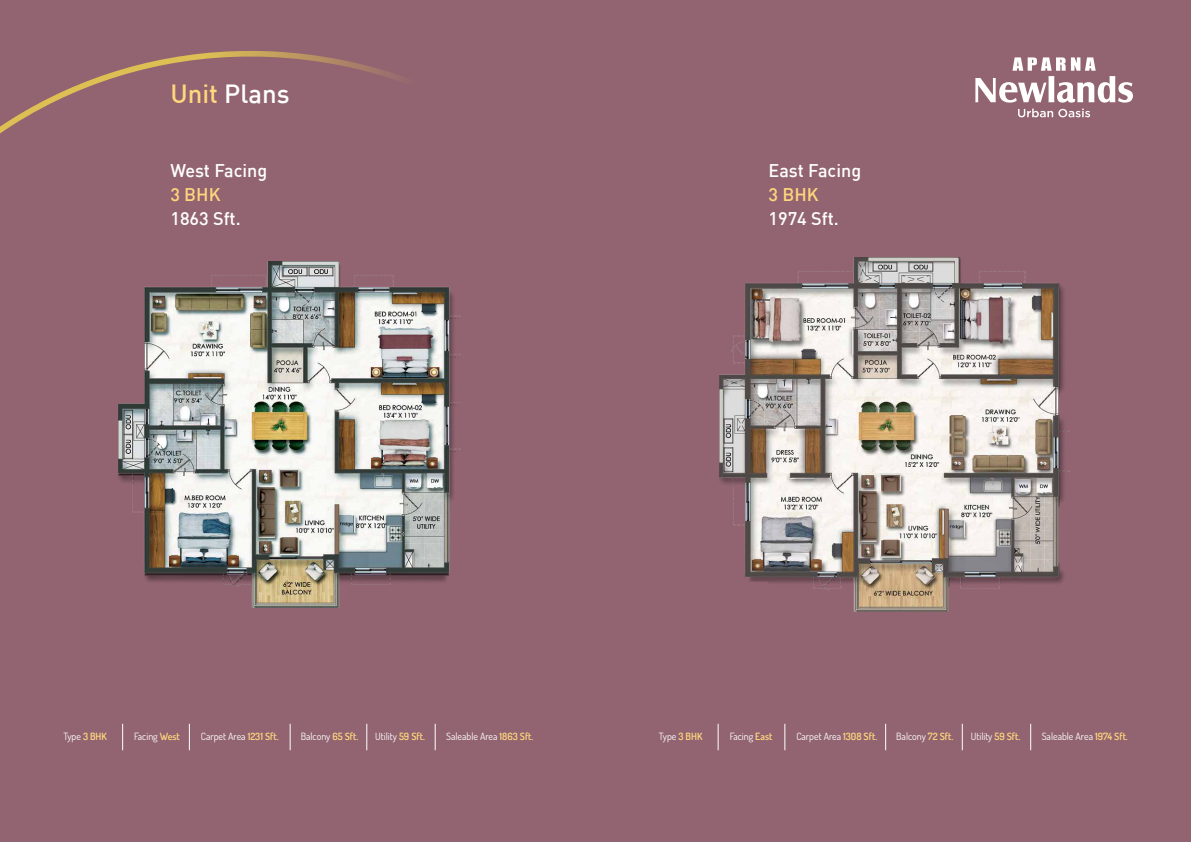
<style>
.page{position:relative;width:1191px;height:842px;background:#926471}
.page>*{position:absolute;margin:0;border:0;box-sizing:border-box;transform-origin:0 0}
.t1{font:500 25.7px "DIN";color:#fff}
.t2{font:500 18px "DIN";color:#fff}
.t3{font:500 18px "DIN";color:#ffd77d}
.t4{font:10px "Dosis";color:#fff}
.s1{color:#ffd77d}
.s2{font-weight:600;color:#ffd77d}
</style>
<div class="page">
<svg style="left:0;top:51px;width:393px;height:82px"></svg>
<svg style="left:975px;top:57px;width:158px;height:46px"></svg>
<svg style="left:1018px;top:109px;width:72px;height:8px"></svg>
<svg style="left:122px;top:724px;width:1px;height:26px"></svg>
<svg style="left:189px;top:724px;width:1px;height:26px"></svg>
<svg style="left:290px;top:724px;width:1px;height:26px"></svg>
<svg style="left:366px;top:724px;width:1px;height:26px"></svg>
<svg style="left:435px;top:724px;width:1px;height:26px"></svg>
<svg style="left:718px;top:724px;width:1px;height:26px"></svg>
<svg style="left:784px;top:724px;width:1px;height:26px"></svg>
<svg style="left:885px;top:724px;width:1px;height:26px"></svg>
<svg style="left:962px;top:724px;width:1px;height:26px"></svg>
<svg style="left:1030px;top:724px;width:1px;height:26px"></svg>
<img style="left:119px;top:261px;width:341px;height:347px">
<img style="left:719px;top:257px;width:350px;height:355px">
<h1 class="t1" style="left:170px;top:77px;width:121px"><span class="s1">Unit</span> Plans</h1>
<h2 class="t2" style="left:170px;top:159px;width:98px">West Facing</h2>
<h2 class="t3" style="left:170px;top:183px;width:52px">3 BHK</h2>
<h2 class="t2" style="left:170px;top:207px;width:72px">1863 Sft.</h2>
<h2 class="t2" style="left:768px;top:159px;width:94px">East Facing</h2>
<h2 class="t3" style="left:768px;top:183px;width:52px">3 BHK</h2>
<h2 class="t2" style="left:768px;top:207px;width:72px">1974 Sft.</h2>
<p class="t4" style="left:63px;top:730px;width:45px">Type <span class="s2">3 BHK</span></p>
<p class="t4" style="left:134px;top:730px;width:47px">Facing <span class="s2">West</span></p>
<p class="t4" style="left:201px;top:730px;width:79px">Carpet Area <span class="s2">1231 Sft.</span></p>
<p class="t4" style="left:301px;top:730px;width:59px">Balcony <span class="s2">65 Sft.</span></p>
<p class="t4" style="left:375px;top:730px;width:51px">Utility <span class="s2">59 Sft.</span></p>
<p class="t4" style="left:446px;top:730px;width:89px">Saleable Area <span class="s2">1863 Sft.</span></p>
<p class="t4" style="left:659px;top:730px;width:45px">Type <span class="s2">3 BHK</span></p>
<p class="t4" style="left:729px;top:730px;width:44px">Facing <span class="s2">East</span></p>
<p class="t4" style="left:796px;top:730px;width:82px">Carpet Area <span class="s2">1308 Sft.</span></p>
<p class="t4" style="left:896px;top:730px;width:58px">Balcony <span class="s2">72 Sft.</span></p>
<p class="t4" style="left:970px;top:730px;width:51px">Utility <span class="s2">59 Sft.</span></p>
<p class="t4" style="left:1041px;top:730px;width:88px">Saleable Area <span class="s2">1974 Sft.</span></p>
</div>
